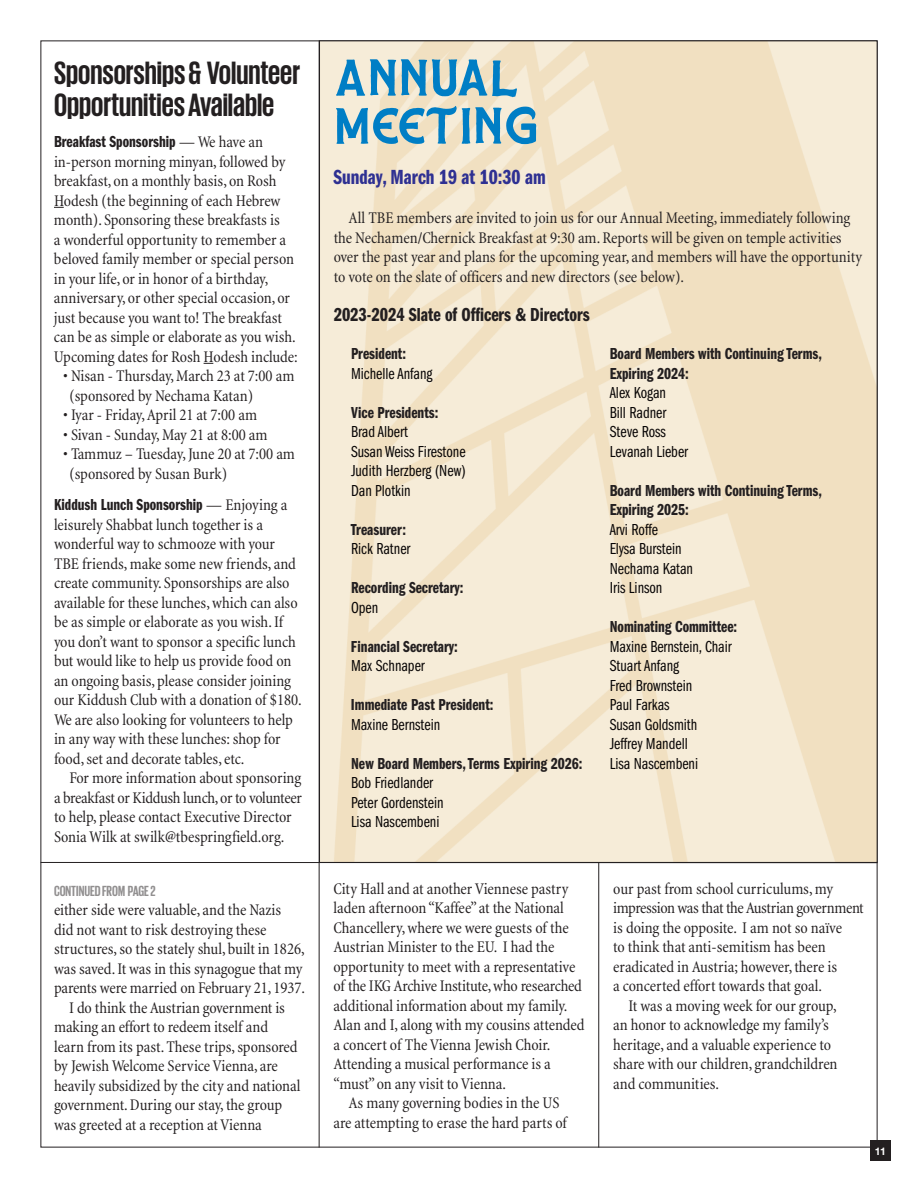
<style>
.page{position:relative;width:918px;height:1188px;background:#fff}
.page>*{position:absolute;margin:0;border:0;box-sizing:border-box;transform-origin:0 0}
.t1{font:52.5px/48px "Huscon Hand";color:#007ec5}
.t2{font:700 33px/31.5px "Giorgio Sans";color:#231f20}
.t3{font:21.15px "ITC Franklin Gothic Std Dm Cp";color:#2e3092}
.t4{font:19.5px "ITC Franklin Gothic Std Dm Cp";color:#231f20}
.t5{font:condensed 16.5px/19.5px "Minion";letter-spacing:-.005em;color:#231f20}
.t6{font:16.5px/19.5px "ITC Franklin Gothic Std Bk Cp";color:#080505}
.t7{font:16.5px/19.5px "ITC Franklin Gothic Std Dm Cp";color:#231f20}
.t8{font:condensed 16.5px "Minion";letter-spacing:-.025em;color:#231f20}
.t9{font:700 15px "Giorgio Sans";color:rgb(35 31 32/.5)}
.t10{font:700 10.5px "Helvetica Neue";color:#fff}
.s1{font-family:"Minion";font-stretch:condensed}
</style>
<div class="page">
<div style="left:320px;top:41px;width:557px;height:821px;background:#f6ecd8"></div>
<img style="left:334px;top:42px;width:542px;height:819px">
<hr style="left:319px;top:40px;width:1px;height:1108px;background:#231f20">
<hr style="left:598px;top:863px;width:1px;height:285px;background:#231f20">
<hr style="left:41px;top:862px;width:837px;height:1px;background:#231f20">
<div style="left:871px;top:1141px;width:20px;height:20px;background:#231f20"></div>
<h2 class="t2" style="left:54px;top:59px;width:248px">Sponsorships &amp; Volunteer<br>Opportunities Available</h2>
<p class="t7" style="left:54px;top:133px;width:211px">Breakfast Sponsorship <span class="s1">— We have an</span></p>
<p class="t5" style="left:54px;top:153px;width:245px">in-person morning minyan, followed by breakfast, on a monthly basis, on Rosh Hodesh (the beginning of each Hebrew month). Sponsoring these breakfasts is<br>a wonderful opportunity to remember a beloved family member or special person in your life, or in honor of a birthday, anniversary, or other special occasion, or just because you want to! The breakfast can be as simple or elaborate as you wish.<br>Upcoming dates for Rosh Hodesh include:</p>
<p class="t5" style="left:69px;top:367px;width:227px;text-indent:-6px">• Nisan - Thursday, March 23 at 7:00 am (sponsored by Nechama Katan)</p>
<p class="t5" style="left:63px;top:406px;width:195px">• Iyar - Friday, April 21 at 7:00 am</p>
<p class="t5" style="left:63px;top:426px;width:206px">• Sivan - Sunday, May 21 at 8:00 am</p>
<p class="t5" style="left:69px;top:445px;width:227px;text-indent:-6px">• Tammuz – Tuesday, June 20 at 7:00 am (sponsored by Susan Burk)</p>
<p class="t7" style="left:54px;top:496px;width:235px">Kiddush Lunch Sponsorship <span class="s1">— Enjoying a</span></p>
<p class="t5" style="left:54px;top:516px;width:249px">leisurely Shabbat lunch together is a wonderful way to schmooze with your TBE friends, make some new friends, and create community. Sponsorships are also available for these lunches, which can also be as simple or elaborate as you wish. If you don’t want to sponsor a specific lunch but would like to help us provide food on an ongoing basis, please consider joining our Kiddush Club with a donation of $180.<br>We are also looking for volunteers to help in any way with these lunches: shop for food, set and decorate tables, etc.</p>
<p class="t5" style="left:54px;top:769px;width:250px;text-indent:15px">For more information about sponsoring a breakfast or Kiddush lunch, or to volunteer to help, please contact Executive Director Sonia Wilk at swilk@tbespringfield.org.</p>
<p class="t9" style="left:54px;top:885px;width:103px">CONTINUED FROM PAGE 2</p>
<p class="t5" style="left:54px;top:902px;width:229px">either side were valuable, and the Nazis</p>
<p class="t5" style="left:54px;top:921px;width:214px">did not want to risk destroying these</p>
<p class="t5" style="left:54px;top:941px;width:252px">structures, so the stately shul, built in 1826,</p>
<p class="t5" style="left:54px;top:960px;width:250px">was saved. It was in this synagogue that my</p>
<p class="t5" style="left:54px;top:980px;width:252px">parents were married on February 21, 1937.</p>
<p class="t5" style="left:69px;top:999px;width:217px">I do think the Austrian government is</p>
<p class="t5" style="left:54px;top:1019px;width:216px">making an effort to redeem itself and</p>
<p class="t5" style="left:54px;top:1038px;width:245px">learn from its past. These trips, sponsored</p>
<p class="t5" style="left:54px;top:1058px;width:225px">by Jewish Welcome Service Vienna, are</p>
<p class="t5" style="left:54px;top:1077px;width:248px">heavily subsidized by the city and national</p>
<p class="t5" style="left:54px;top:1097px;width:230px">government. During our stay, the group</p>
<p class="t5" style="left:54px;top:1116px;width:209px">was greeted at a reception at Vienna</p>
<h1 class="t1" style="left:334px;top:54px;width:206px">ANNUAL<br>MEETING</h1>
<p class="t3" style="left:334px;top:170px;width:214px">Sunday, March 19 at 10:30 am</p>
<p class="t5" style="left:334px;top:210px;width:530px;text-indent:15px">All TBE members are invited to join us for our Annual Meeting, immediately following the Nechamen/Chernick Breakfast at 9:30 am. Reports will be given on temple activities over the past year and plans for the upcoming year, and members will have the opportunity to vote on the slate of officers and new directors (see below).</p>
<p class="t4" style="left:334px;top:308px;width:257px">2023-2024 Slate of Officers &amp; Directors</p>
<p class="t7" style="left:351px;top:345px;width:57px">President:</p>
<p class="t6" style="left:351px;top:365px;width:83px">Michelle Anfang</p>
<p class="t7" style="left:351px;top:404px;width:89px">Vice Presidents:</p>
<p class="t6" style="left:351px;top:423px;width:116px">Brad Albert<br>Susan Weiss Firestone<br>Judith Herzberg (New)<br>Dan Plotkin</p>
<p class="t7" style="left:351px;top:521px;width:57px">Treasurer:</p>
<p class="t6" style="left:351px;top:540px;width:61px">Rick Ratner</p>
<p class="t7" style="left:351px;top:579px;width:114px">Recording Secretary:</p>
<p class="t6" style="left:351px;top:599px;width:29px">Open</p>
<p class="t7" style="left:351px;top:638px;width:108px">Financial Secretary:</p>
<p class="t6" style="left:351px;top:657px;width:75px">Max Schnaper</p>
<p class="t7" style="left:351px;top:696px;width:144px">Immediate Past President:</p>
<p class="t6" style="left:351px;top:716px;width:91px">Maxine Bernstein</p>
<p class="t7" style="left:351px;top:755px;width:233px">New Board Members, Terms Expiring 2026:</p>
<p class="t6" style="left:351px;top:774px;width:94px">Bob Friedlander<br>Peter Gordenstein<br>Lisa Nascembeni</p>
<p class="t7" style="left:610px;top:345px;width:214px">Board Members with Continuing Terms,<br>Expiring 2024:</p>
<p class="t6" style="left:610px;top:384px;width:80px">Alex Kogan<br>Bill Radner<br>Steve Ross<br>Levanah Lieber</p>
<p class="t7" style="left:610px;top:482px;width:214px">Board Members with Continuing Terms,<br>Expiring 2025:</p>
<p class="t6" style="left:610px;top:521px;width:85px">Arvi Roffe<br>Elysa Burstein<br>Nechama Katan<br>Iris Linson</p>
<p class="t7" style="left:610px;top:618px;width:129px">Nominating Committee:</p>
<p class="t6" style="left:610px;top:638px;width:124px">Maxine Bernstein, Chair<br>Stuart Anfang<br>Fred Brownstein<br>Paul Farkas<br>Susan Goldsmith<br>Jeffrey Mandell<br>Lisa Nascembeni</p>
<p class="t5" style="left:334px;top:880px;width:237px">City Hall and at another Viennese pastry</p>
<p class="t5" style="left:334px;top:900px;width:232px">laden afternoon “Kaffee” at the National</p>
<p class="t5" style="left:334px;top:919px;width:237px">Chancellery, where we were guests of the</p>
<p class="t5" style="left:334px;top:939px;width:222px">Austrian Minister to the EU. I had the</p>
<p class="t5" style="left:334px;top:958px;width:243px">opportunity to meet with a representative</p>
<p class="t5" style="left:334px;top:978px;width:250px">of the IKG Archive Institute, who researched</p>
<p class="t5" style="left:334px;top:997px;width:235px">additional information about my family.</p>
<p class="t5" style="left:334px;top:1017px;width:253px">Alan and I, along with my cousins attended</p>
<p class="t5" style="left:334px;top:1036px;width:218px">a concert of The Vienna Jewish Choir.</p>
<p class="t5" style="left:334px;top:1056px;width:219px">Attending a musical performance is a</p>
<p class="t5" style="left:334px;top:1075px;width:174px">“must” on any visit to Vienna.</p>
<p class="t5" style="left:348px;top:1095px;width:213px">As many governing bodies in the US</p>
<p class="t5" style="left:334px;top:1114px;width:235px">are attempting to erase the hard parts of</p>
<p class="t5" style="left:613px;top:880px;width:222px">our past from school curriculums, my</p>
<p class="t8" style="left:613px;top:901px;width:252px">impression was that the Austrian government</p>
<p class="t5" style="left:613px;top:919px;width:230px">is doing the opposite. I am not so naïve</p>
<p class="t5" style="left:613px;top:939px;width:214px">to think that anti-semitism has been</p>
<p class="t5" style="left:613px;top:958px;width:225px">eradicated in Austria; however, there is</p>
<p class="t5" style="left:613px;top:978px;width:210px">a concerted effort towards that goal.</p>
<p class="t5" style="left:629px;top:997px;width:210px">It was a moving week for our group,</p>
<p class="t5" style="left:613px;top:1017px;width:217px">an honor to acknowledge my family’s</p>
<p class="t5" style="left:613px;top:1036px;width:219px">heritage, and a valuable experience to</p>
<p class="t5" style="left:613px;top:1056px;width:226px">share with our children, grandchildren</p>
<p class="t5" style="left:613px;top:1075px;width:108px">and communities.</p>
<p class="t10" style="left:875px;top:1145px;width:13px">11</p>
</div>
